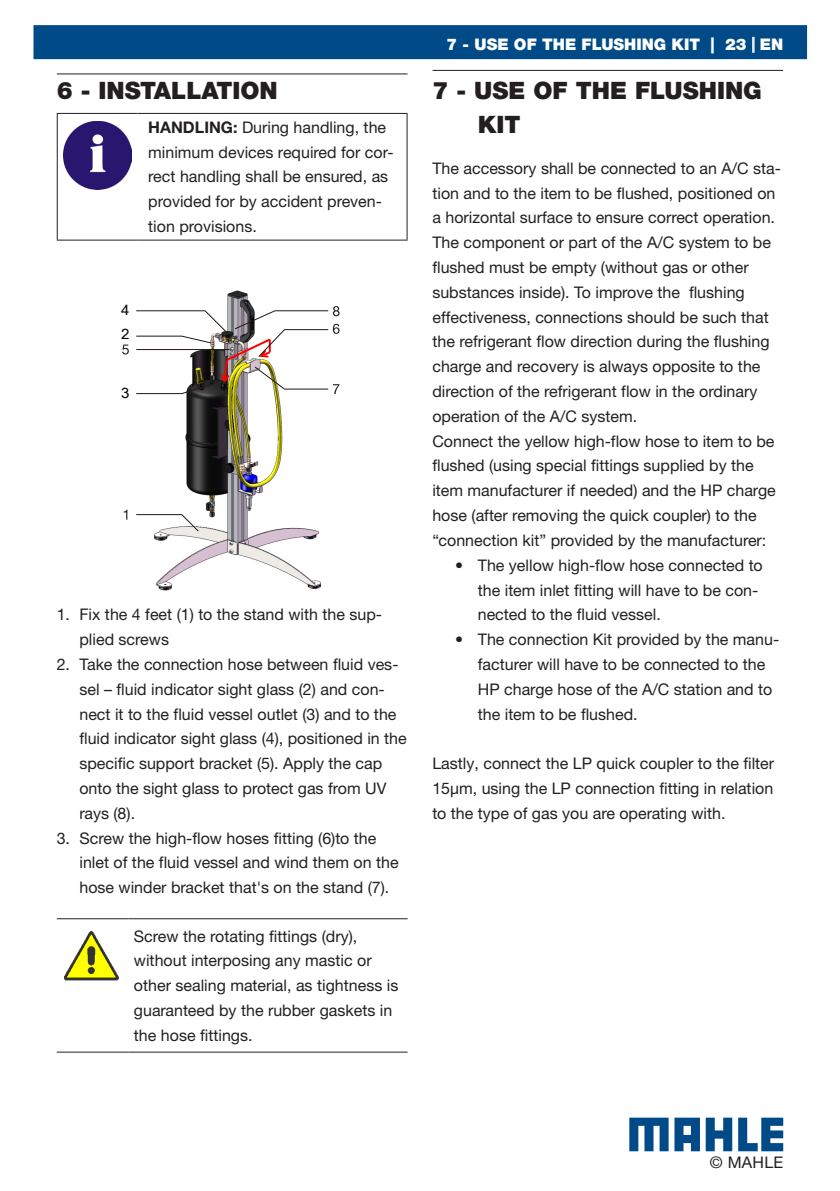
<style>
.page{position:relative;width:840px;height:1191px;background:#fff}
.page>*{position:absolute;margin:0;border:0;box-sizing:border-box;transform-origin:0 0}
.Heading1_2-0{font:900 24px/34px "Helvetica Neue LTW1 G";color:#231f20}
.Bodytext_0-0{font:16px/24.8px "Helvetica Neue LTW1 G";color:#231f20}
.TableHeader_0-0{font:16px/24.8px "Helvetica Neue LTW1 G";color:#231f20}
.t1{font:900 16px "Helvetica Neue LTW1 G";color:#fff}
.t2{font:14px/24.6px "Arial Narrow";color:#000;scale:1.31 1}
.s1{font-weight:700}
</style>
<div class="page">
<div style="left:33px;top:25px;width:773px;height:34px;background:#004b87;border:2px solid #004b87"></div>
<svg style="left:629px;top:1117px;width:39px;height:34px"></svg>
<svg style="left:705px;top:1117px;width:26px;height:34px"></svg>
<svg style="left:738px;top:1117px;width:44px;height:34px"></svg>
<svg style="left:674px;top:1117px;width:25px;height:34px"></svg>
<hr style="left:751px;top:37px;width:3px;height:16px;background:#ececee">
<hr style="left:57px;top:73px;width:350px;height:1px;background:#231f20">
<hr style="left:57px;top:113px;width:80px;height:1px;background:#231f20">
<hr style="left:57px;top:114px;width:1px;height:126px;background:#231f20">
<hr style="left:137px;top:113px;width:270px;height:1px;background:#231f20">
<hr style="left:406px;top:114px;width:1px;height:126px;background:#231f20">
<hr style="left:57px;top:240px;width:80px;height:1px;background:#231f20">
<hr style="left:137px;top:240px;width:270px;height:1px;background:#231f20">
<img style="left:63px;top:121px;width:68px;height:69px">
<img style="left:123px;top:290px;width:217px;height:301px">
<svg style="left:122px;top:344px;width:7px;height:10px"></svg>
<svg style="left:123px;top:509px;width:4px;height:10px"></svg>
<svg style="left:135px;top:513px;width:64px;height:19px"></svg>
<svg style="left:135px;top:306px;width:204px;height:88px"></svg>
<hr style="left:57px;top:918px;width:71px;height:1px;background:#231f20">
<hr style="left:128px;top:918px;width:279px;height:1px;background:#231f20">
<hr style="left:57px;top:1051px;width:71px;height:1px;background:#231f20">
<hr style="left:128px;top:1051px;width:279px;height:1px;background:#231f20">
<img style="left:64px;top:931px;width:55px;height:50px">
<hr style="left:432px;top:70px;width:350px;height:1px;background:#231f20">
<p class="Heading1_2-0" style="left:57px;top:74px;width:222px">6 - INSTALLATION</p>
<p class="TableHeader_0-0" style="left:148px;top:115px;width:247px"><span class="s1">HANDLING:</span> During handling, the minimum devices required for cor&shy;rect handling shall be ensured, as provided for by accident preven&shy;tion provisions.</p>
<p class="t2" style="left:121px;top:297px;width:8px">4<br>2</p>
<p class="t2" style="left:121px;top:380px;width:8px">3</p>
<p class="Bodytext_0-0" style="left:79px;top:602px;width:304px;text-indent:-23px">1. Fix the 4 feet (1) to the stand with the sup&shy;plied screws</p>
<p class="Bodytext_0-0" style="left:79px;top:651px;width:328px;text-indent:-23px">2. Take the connection hose between fluid ves&shy;sel – fluid indicator sight glass (2) and con&shy;nect it to the fluid vessel outlet (3) and to the fluid indicator sight glass (4), positioned in the specific support bracket (5). Apply the cap onto the sight glass to protect gas from UV rays (8).</p>
<p class="Bodytext_0-0" style="left:79px;top:825px;width:320px;text-indent:-23px">3. Screw the high-flow hoses fitting (6)to the inlet of the fluid vessel and wind them on the hose winder bracket that's on the stand (7).</p>
<p class="TableHeader_0-0" style="left:134px;top:923px;width:266px">Screw the rotating fittings (dry), without interposing any mastic or other sealing material, as tightness is guaranteed by the rubber gaskets in the hose fittings.</p>
<p class="t1" style="left:446px;top:34px;width:338px">7 - USE OF THE FLUSHING KIT | 23 EN</p>
<p class="Heading1_2-0" style="left:477px;top:74px;width:285px;text-indent:-45px">7 - USE OF THE FLUSHING<br>KIT</p>
<p class="Bodytext_0-0" style="left:432px;top:155px;width:350px">The accessory shall be connected to an A/C sta&shy;tion and to the item to be flushed, positioned on a horizontal surface to ensure correct operation.</p>
<p class="Bodytext_0-0" style="left:432px;top:230px;width:340px">The component or part of the A/C system to be flushed must be empty (without gas or other substances inside). To improve the flushing effectiveness, connections should be such that the refrigerant flow direction during the flushing charge and recovery is always opposite to the direction of the refrigerant flow in the ordinary operation of the A/C system.</p>
<p class="Bodytext_0-0" style="left:432px;top:428px;width:345px">Connect the yellow high-flow hose to item to be flushed (using special fittings supplied by the item manufacturer if needed) and the HP charge hose (after removing the quick coupler) to the “connection kit” provided by the manufacturer:</p>
<p class="Bodytext_0-0" style="left:477px;top:552px;width:286px;text-indent:-23px">• The yellow high-flow hose connected to the item inlet fitting will have to be con&shy;nected to the fluid vessel.</p>
<p class="Bodytext_0-0" style="left:477px;top:627px;width:303px;text-indent:-23px">• The connection Kit provided by the manu&shy;facturer will have to be connected to the HP charge hose of the A/C station and to the item to be flushed.</p>
<p class="Bodytext_0-0" style="left:432px;top:751px;width:343px;text-align:justify">Lastly, connect the LP quick coupler to the filter 15µm, using the LP connection fitting in relation to the type of gas you are operating with.</p>
<p class="Bodytext_0-0" style="left:709px;top:1150px;width:75px">© MAHLE</p>
</div>
